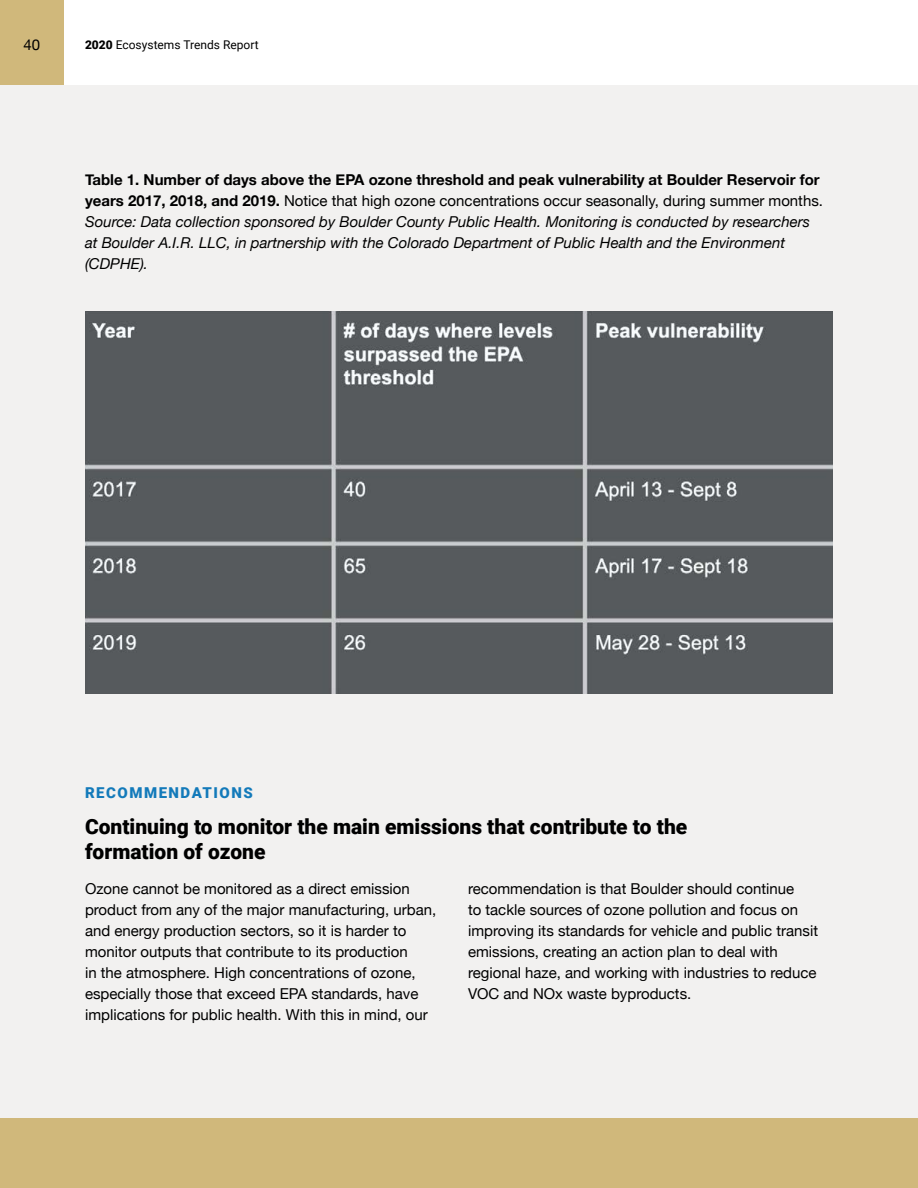
<style>
.page{position:relative;width:918px;height:1188px;background:#fff}
.page>*{position:absolute;margin:0;border:0;box-sizing:border-box;transform-origin:0 0}
.t1{font:900 21px/25.2px "Roboto";color:#000}
.t2{font:15px/21px "Helvetica Neue";color:#000}
.t3{font:italic 15px/21px "Helvetica Neue";color:#000}
.t4{font:900 15px "Roboto";letter-spacing:.1em;color:#137aba}
.t5{font:12px "Roboto";color:#000}
.s1{font-weight:900}
.s2{font-weight:700;font-style:normal}
.s3{font-style:normal}
</style>
<div class="page">
<div style="left:0;top:85px;width:918px;height:1103px;background:#f2f1f0"></div>
<div style="left:0;top:1118px;width:918px;height:70px;background:#d0b87b"></div>
<img style="left:85px;top:311px;width:748px;height:382px">
<div style="left:0;top:0;width:64px;height:85px;background:#d0b87b"></div>
<p class="t2" style="left:24px;top:35px;width:18px">40</p>
<p class="t5" style="left:85px;top:36px;width:175px"><span class="s1">2020</span> Ecosystems Trends Report</p>
<p class="t3" style="left:85px;top:170px;width:740px"><span class="s2">Table 1. Number of days above the EPA ozone threshold and peak vulnerability at Boulder Reservoir for years 2017, 2018, and 2019.</span> <span class="s3">Notice that high ozone concentrations occur seasonally, during summer months.<br></span>Source: Data collection sponsored by Boulder County Public Health. Monitoring is conducted by researchers at Boulder A.I.R. LLC, in partnership with the Colorado Department of Public Health and the Environment (CDPHE).</p>
<p class="t4" style="left:85px;top:783px;width:169px">RECOMMENDATIONS</p>
<h1 class="t1" style="left:85px;top:813px;width:604px">Continuing to monitor the main emissions that contribute to the formation of ozone</h1>
<p class="t2" style="left:85px;top:879px;width:353px">Ozone cannot be monitored as a direct emission product from any of the major manufacturing, urban, and energy production sectors, so it is harder to monitor outputs that contribute to its production<br>in the atmosphere. High concentrations of ozone, especially those that exceed EPA standards, have implications for public health. With this in mind, our</p>
<p class="t2" style="left:468px;top:879px;width:352px">recommendation is that Boulder should continue<br>to tackle sources of ozone pollution and focus on improving its standards for vehicle and public transit emissions, creating an action plan to deal with regional haze, and working with industries to reduce VOC and NOx waste byproducts.</p>
</div>
